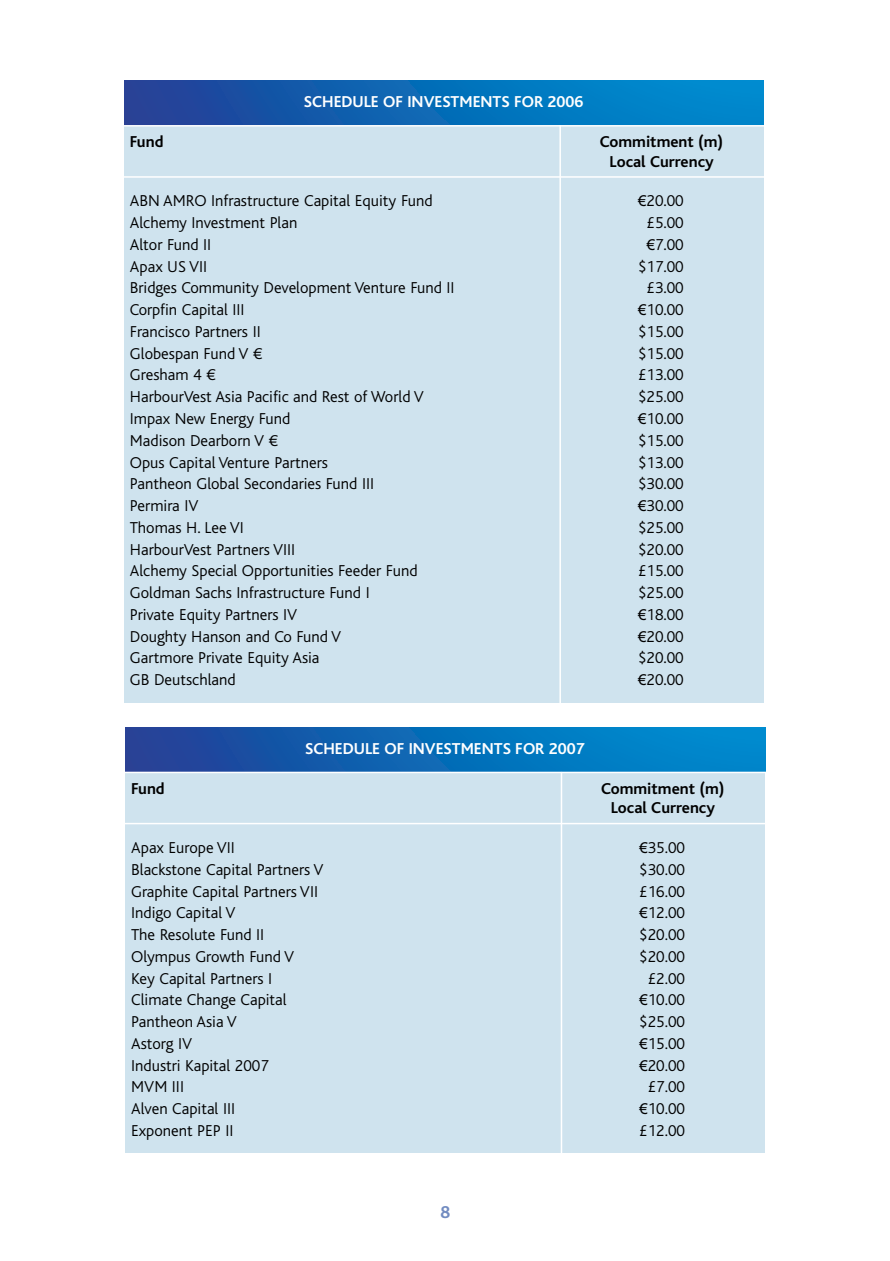
<style>
.page{position:relative;width:890px;height:1261px;background:#fff}
.page>*{position:absolute;margin:0;border:0;box-sizing:border-box;transform-origin:0 0}
.t1{font:700 18px "Bliss";color:#718bc0}
.t2{font:300 16.5px "Bliss";color:#000}
.t3{font:700 16.5px/19.8px "Bliss";color:#000;text-align:center}
.t4{font:700 16.5px "Bliss";color:#fff}
.s1{font-family:"Arial";font-weight:400;font-size:15px}
</style>
<div class="page">
<div style="left:124px;top:80px;width:639px;height:623px;background:#cfe3ee"></div>
<svg style="left:124px;top:80px;width:639px;height:45px;background:#0b69b5"></svg>
<hr style="left:115px;top:125px;width:656px;height:2px;background:#fff">
<hr style="left:115px;top:176px;width:701px;height:2px;background:#fff">
<hr style="left:559px;top:125px;width:2px;height:584px;background:#fff">
<div style="left:126px;top:727px;width:639px;height:425px;background:#cfe3ee"></div>
<svg style="left:126px;top:727px;width:639px;height:45px;background:#0d6ab5"></svg>
<hr style="left:116px;top:772px;width:656px;height:1px;background:#fff">
<hr style="left:116px;top:823px;width:701px;height:1px;background:#fff">
<hr style="left:560px;top:772px;width:2px;height:489px;background:#fff">
<p class="t4" style="left:304px;top:96px;width:281px">SCHEDULE OF INVESTMENTS FOR 2006</p>
<p class="t3" style="left:130px;top:133px;width:35px">Fund</p>
<p class="t3" style="left:600px;top:133px;width:125px">Commitment (m)<br>Local Currency</p>
<p class="t2" style="left:130px;top:195px;width:304px">ABN AMRO Infrastructure Capital Equity Fund</p>
<p class="t2" style="left:638px;top:195px;width:47px"><span class="s1">€</span>20.00</p>
<p class="t2" style="left:130px;top:217px;width:169px">Alchemy Investment Plan</p>
<p class="t2" style="left:646px;top:217px;width:39px">£5.00</p>
<p class="t2" style="left:130px;top:238px;width:83px">Altor Fund II</p>
<p class="t2" style="left:646px;top:238px;width:39px"><span class="s1">€</span>7.00</p>
<p class="t2" style="left:130px;top:260px;width:79px">Apax US VII</p>
<p class="t2" style="left:638px;top:260px;width:47px">$17.00</p>
<p class="t2" style="left:130px;top:282px;width:326px">Bridges Community Development Venture Fund II</p>
<p class="t2" style="left:646px;top:282px;width:39px">£3.00</p>
<p class="t2" style="left:130px;top:304px;width:116px">Corpfin Capital III</p>
<p class="t2" style="left:638px;top:304px;width:47px"><span class="s1">€</span>10.00</p>
<p class="t2" style="left:130px;top:325px;width:132px">Francisco Partners II</p>
<p class="t2" style="left:638px;top:325px;width:47px">$15.00</p>
<p class="t2" style="left:130px;top:347px;width:134px">Globespan Fund V ¤</p>
<p class="t2" style="left:638px;top:347px;width:47px">$15.00</p>
<p class="t2" style="left:130px;top:369px;width:87px">Gresham 4 ¤</p>
<p class="t2" style="left:638px;top:369px;width:47px">£13.00</p>
<p class="t2" style="left:130px;top:391px;width:295px">HarbourVest Asia Pacific and Rest of World V</p>
<p class="t2" style="left:638px;top:391px;width:47px">$25.00</p>
<p class="t2" style="left:130px;top:412px;width:162px">Impax New Energy Fund</p>
<p class="t2" style="left:638px;top:412px;width:47px"><span class="s1">€</span>10.00</p>
<p class="t2" style="left:130px;top:434px;width:150px">Madison Dearborn V ¤</p>
<p class="t2" style="left:638px;top:434px;width:47px">$15.00</p>
<p class="t2" style="left:130px;top:456px;width:199px">Opus Capital Venture Partners</p>
<p class="t2" style="left:638px;top:456px;width:47px">$13.00</p>
<p class="t2" style="left:130px;top:478px;width:246px">Pantheon Global Secondaries Fund III</p>
<p class="t2" style="left:638px;top:478px;width:47px">$30.00</p>
<p class="t2" style="left:130px;top:499px;width:70px">Permira IV</p>
<p class="t2" style="left:638px;top:499px;width:47px"><span class="s1">€</span>30.00</p>
<p class="t2" style="left:130px;top:521px;width:116px">Thomas H. Lee VI</p>
<p class="t2" style="left:638px;top:521px;width:47px">$25.00</p>
<p class="t2" style="left:130px;top:543px;width:167px">HarbourVest Partners VIII</p>
<p class="t2" style="left:638px;top:543px;width:47px">$20.00</p>
<p class="t2" style="left:130px;top:565px;width:289px">Alchemy Special Opportunities Feeder Fund</p>
<p class="t2" style="left:638px;top:565px;width:47px">£15.00</p>
<p class="t2" style="left:130px;top:586px;width:241px">Goldman Sachs Infrastructure Fund I</p>
<p class="t2" style="left:638px;top:586px;width:47px">$25.00</p>
<p class="t2" style="left:130px;top:608px;width:169px">Private Equity Partners IV</p>
<p class="t2" style="left:638px;top:608px;width:47px"><span class="s1">€</span>18.00</p>
<p class="t2" style="left:130px;top:630px;width:213px">Doughty Hanson and Co Fund V</p>
<p class="t2" style="left:638px;top:630px;width:47px"><span class="s1">€</span>20.00</p>
<p class="t2" style="left:130px;top:652px;width:191px">Gartmore Private Equity Asia</p>
<p class="t2" style="left:638px;top:652px;width:47px">$20.00</p>
<p class="t2" style="left:130px;top:673px;width:107px">GB Deutschland</p>
<p class="t2" style="left:638px;top:673px;width:47px"><span class="s1">€</span>20.00</p>
<p class="t4" style="left:305px;top:742px;width:281px">SCHEDULE OF INVESTMENTS FOR 2007</p>
<p class="t3" style="left:131px;top:780px;width:35px">Fund</p>
<p class="t3" style="left:601px;top:780px;width:125px">Commitment (m)<br>Local Currency</p>
<p class="t2" style="left:131px;top:841px;width:105px">Apax Europe VII</p>
<p class="t2" style="left:639px;top:841px;width:47px"><span class="s1">€</span>35.00</p>
<p class="t2" style="left:131px;top:863px;width:194px">Blackstone Capital Partners V</p>
<p class="t2" style="left:639px;top:863px;width:47px">$30.00</p>
<p class="t2" style="left:131px;top:885px;width:188px">Graphite Capital Partners VII</p>
<p class="t2" style="left:639px;top:885px;width:47px">£16.00</p>
<p class="t2" style="left:131px;top:907px;width:106px">Indigo Capital V</p>
<p class="t2" style="left:639px;top:907px;width:47px"><span class="s1">€</span>12.00</p>
<p class="t2" style="left:131px;top:928px;width:135px">The Resolute Fund II</p>
<p class="t2" style="left:639px;top:928px;width:47px">$20.00</p>
<p class="t2" style="left:131px;top:950px;width:165px">Olympus Growth Fund V</p>
<p class="t2" style="left:639px;top:950px;width:47px">$20.00</p>
<p class="t2" style="left:131px;top:972px;width:142px">Key Capital Partners I</p>
<p class="t2" style="left:648px;top:972px;width:39px">£2.00</p>
<p class="t2" style="left:131px;top:994px;width:157px">Climate Change Capital</p>
<p class="t2" style="left:639px;top:994px;width:47px"><span class="s1">€</span>10.00</p>
<p class="t2" style="left:131px;top:1015px;width:107px">Pantheon Asia V</p>
<p class="t2" style="left:639px;top:1015px;width:47px">$25.00</p>
<p class="t2" style="left:131px;top:1037px;width:63px">Astorg IV</p>
<p class="t2" style="left:639px;top:1037px;width:47px"><span class="s1">€</span>15.00</p>
<p class="t2" style="left:131px;top:1059px;width:139px">Industri Kapital 2007</p>
<p class="t2" style="left:639px;top:1059px;width:47px"><span class="s1">€</span>20.00</p>
<p class="t2" style="left:131px;top:1081px;width:54px">MVM III</p>
<p class="t2" style="left:648px;top:1081px;width:39px">£7.00</p>
<p class="t2" style="left:131px;top:1102px;width:105px">Alven Capital III</p>
<p class="t2" style="left:639px;top:1102px;width:47px"><span class="s1">€</span>10.00</p>
<p class="t2" style="left:131px;top:1124px;width:104px">Exponent PEP II</p>
<p class="t2" style="left:639px;top:1124px;width:47px">£12.00</p>
<p class="t1" style="left:440px;top:1205px;width:11px">8</p>
</div>
